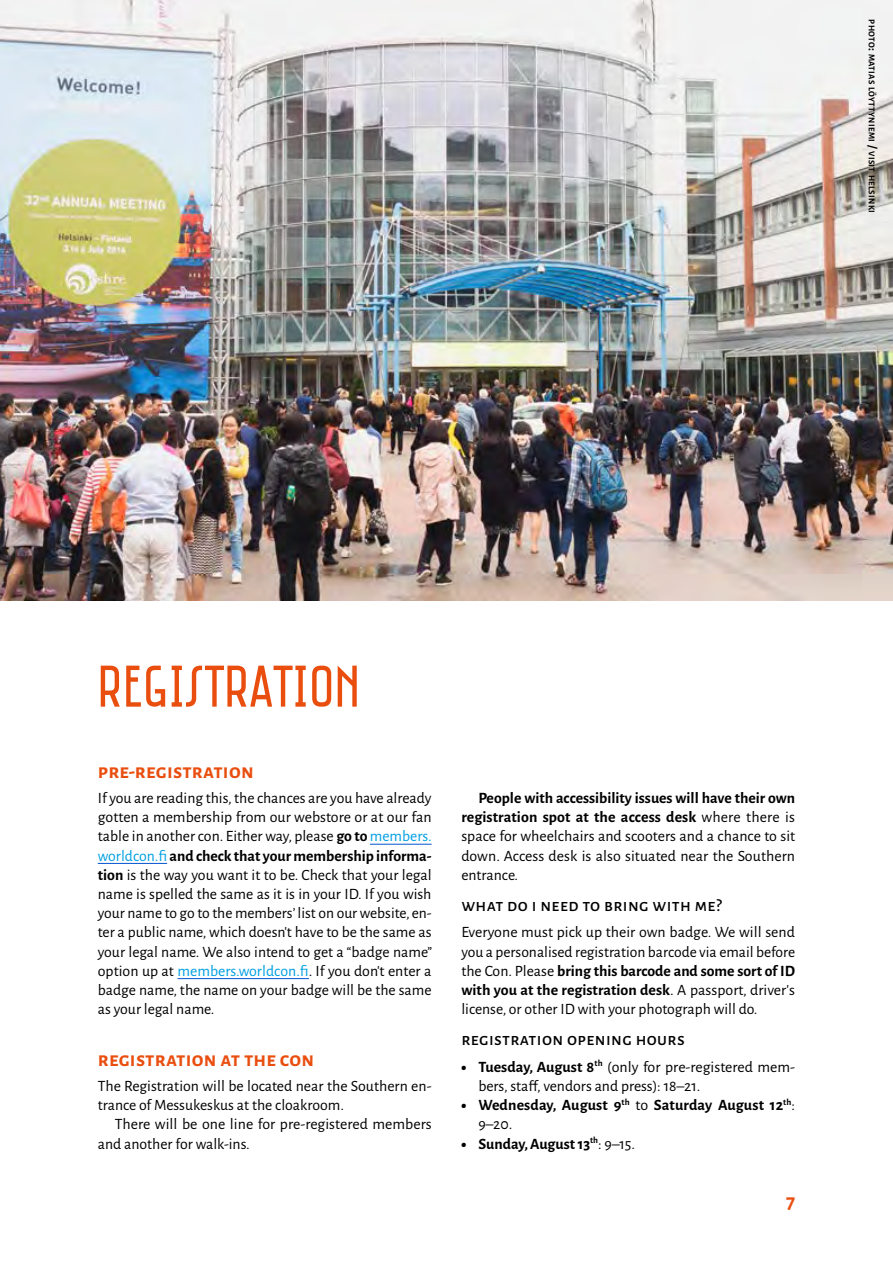
<style>
.page{position:relative;width:893px;height:1263px;background:#fff}
.page>*{position:absolute;margin:0;border:0;box-sizing:border-box;transform-origin:0 0}
.t1{font:60px "Saniretro";letter-spacing:-.01em;color:#e94e0f}
.t2{font:700 21px "Alegreya Sans SC";letter-spacing:.01em;color:#e94e0f}
.t3{font:500 18px "Alegreya Sans SC";letter-spacing:.02em;color:#000}
.t4{font:15.75px/19.2px "Alegreya Sans";color:#000;text-align:justify}
.t5{font:700 15.75px/19.2px "Alegreya Sans";letter-spacing:.005em;color:#000}
.t6{font:700 8.85px "Alegreya Sans";letter-spacing:.045em;color:#000}
.s1{font-size:12.75px}
.s2{font-weight:700}
.s3{color:#009fe3}
.s4{font-weight:900}
.s5{font-weight:400}
</style>
<div class="page">
<hr style="left:370px;top:844px;width:62px;height:1px;background:#0054d1">
<hr style="left:98px;top:863px;width:69px;height:1px;background:#0054d1">
<hr style="left:178px;top:978px;width:131px;height:1px;background:#0054d1">
<img style="left:0;top:0;width:893px;height:600px">
<p class="t6" style="left:878px;top:19px;width:195px;rotate:90deg">photo<span class="s1">:</span> matias löyttyniemi <span class="s1">/</span> visit helsinki</p>
<h1 class="t1" style="left:98px;top:651px;width:263px">REGISTRATION</h1>
<h2 class="t2" style="left:98px;top:755px;width:157px">pre-registration</h2>
<p class="t4" style="left:98px;top:787px;width:336px">If you are reading this, the chances are you have already gotten a membership from our webstore or at our fan table in another con. Either way, please <span class="s2">go to</span> <span class="s3">members. worldcon.fi</span> <span class="s2">and check that your membership informa&shy;tion</span> is the way you want it to be. Check that your legal name is spelled the same as it is in your ID. If you wish your name to go to the members’ list on our website, en&shy;ter a public name, which doesn’t have to be the same as your legal name. We also intend to get a “badge name” option up at <span class="s3">members.worldcon.fi</span>. If you don’t enter a badge name, the name on your badge will be the same as your legal name.</p>
<h2 class="t2" style="left:98px;top:1043px;width:218px">registration at the con</h2>
<p class="t4" style="left:98px;top:1075px;width:335px">The Registration will be located near the Southern en&shy;trance of Messukeskus at the cloakroom.</p>
<p class="t4" style="left:98px;top:1114px;width:335px;text-indent:17px">There will be one line for pre-registered members and another for walk-ins.</p>
<p class="t4" style="left:461px;top:787px;width:335px;text-indent:17px"><span class="s2">People with accessibility issues will have their own registration spot at the access desk</span> where there is space for wheelchairs and scooters and a chance to sit down. Access desk is also situated near the Southern entrance.</p>
<p class="t3" style="left:461px;top:892px;width:262px">what do i need to bring with me?</p>
<p class="t4" style="left:461px;top:922px;width:335px">Everyone must pick up their own badge. We will send you a personalised registration barcode via email before the Con. Please <span class="s2">bring this barcode and some sort of ID with you at the registration desk</span>. A passport, driver’s license, or other ID with your photograph will do.</p>
<p class="t3" style="left:461px;top:1027px;width:225px">registration opening hours</p>
<p class="t4" style="left:478px;top:1056px;width:318px;text-indent:-17px"><span class="s4">•</span> <span class="s2">Tuesday, August 8</span><sup>th</sup> (only for pre-registered mem&shy;bers, staff, vendors and press): 18–21.</p>
<p class="t5" style="left:478px;top:1094px;width:318px;text-indent:-17px"><span class="s4">•</span> Wednesday, August 9<sup>th</sup> <span class="s5">to</span> Saturday August 12<sup>th</sup><span class="s5">:<br>9–20.</span></p>
<p class="t5" style="left:461px;top:1133px;width:175px"><span class="s4">•</span> Sunday, August 13<sup>th</sup><span class="s5">: 9–15.</span></p>
<h2 class="t2" style="left:786px;top:1186px;width:11px">7</h2>
</div>
